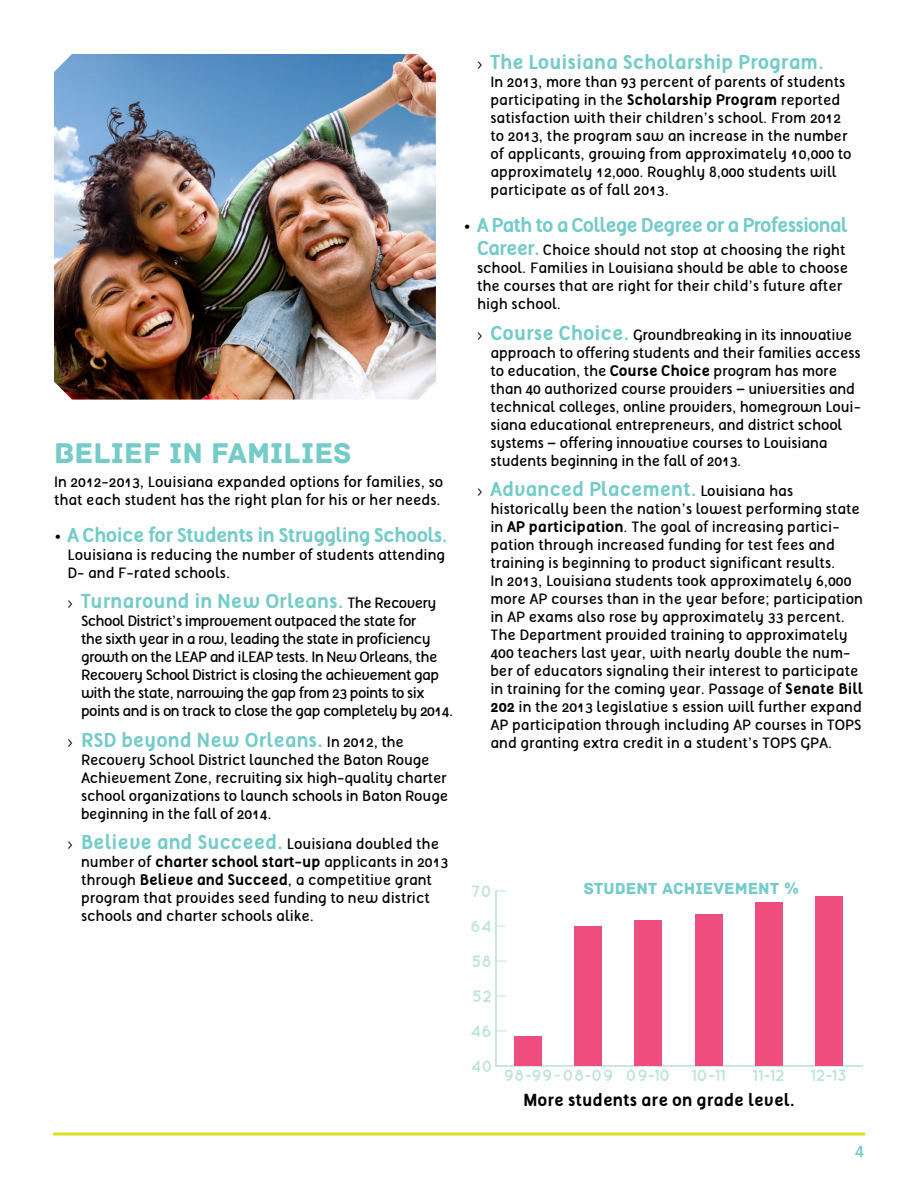
<style>
.page{position:relative;width:918px;height:1188px;background:#fff}
.page>*{position:absolute;margin:0;border:0;box-sizing:border-box;transform-origin:0 0}
.Subhead{font:30px "Archive";color:#74cbc8}
.Tab_2{font:700 19.5px "Tellural";color:#74cbc8}
.Tab{font:700 19.5px "Tellural";letter-spacing:-.03em;color:#74cbc8}
.t1{font:18px "Tellural";color:#74cbc8}
.Tab-2{font:700 16.8px "Tellural";color:#000}
.Tab-3{font:16.8px "Archive";color:#74cbc8}
.t2{font:700 16.35px "Quicksand";color:#c1e4da}
.Tab_2-2{font:15px/18px "Tellural";color:#000}
.Tab_2-3{font:15px/18px "Tellural";letter-spacing:-.035em;color:#000}
.Tab-4{font:15px/18px "Tellural";color:#000}
.s1{font-family:"Quicksand";font-size:15px;color:#000}
.s2{font-family:"Banda";font-weight:400;font-size:15px;color:#000}
.s3{font-weight:400;font-size:15px;color:#000}
.s4{font-family:"Banda"}
.s5{font-weight:700;font-size:19.5px;color:#74cbc8}
.s6{font-weight:700}
</style>
<div class="page">
<svg style="left:54px;top:1132px;width:810px;height:4px;background:#e0e659"></svg>
<img style="left:54px;top:54px;width:382px;height:346px">
<hr style="left:496px;top:1065px;width:367px;height:2px;background:#c1e4da">
<hr style="left:495px;top:891px;width:2px;height:175px;background:#c1e4da">
<div style="left:515px;top:1037px;width:27px;height:29px;background:#ef4d7d"></div>
<div style="left:575px;top:926px;width:27px;height:140px;background:#ef4d7d"></div>
<div style="left:635px;top:920px;width:27px;height:146px;background:#ef4d7d"></div>
<div style="left:695px;top:914px;width:27px;height:152px;background:#ef4d7d"></div>
<div style="left:755px;top:903px;width:27px;height:163px;background:#ef4d7d"></div>
<div style="left:815px;top:897px;width:27px;height:169px;background:#ef4d7d"></div>
<p class="Subhead" style="left:54px;top:435px;width:299px">BELIEF IN FAMILIES</p>
<p class="Tab_2-2" style="left:54px;top:473px;width:391px">In 2012-2013, Louisiana expanded options for families, so that each student has the right plan for his or her needs.</p>
<p class="Tab" style="left:54px;top:524px;width:395px"><span class="s1">•</span> A Choice for Students in Struggling Schools.</p>
<p class="Tab-4" style="left:68px;top:546px;width:379px">Louisiana is reducing the number of students attending<br>D- and F-rated schools.</p>
<p class="Tab_2" style="left:68px;top:591px;width:371px"><span class="s2">›</span> Turnaround in New Orleans. <span class="s3">The Recovery</span></p>
<p class="Tab_2-3" style="left:81px;top:612px;width:374px">School District’s improvement outpaced the state for<br>the sixth year in a row, leading the state in proficiency growth on the LEAP and iLEAP tests. In New Orleans, the Recovery School District is closing the achievement gap with the state, narrowing the gap from 23 points to six points and is on track to close the gap completely by 2014.</p>
<p class="Tab_2" style="left:68px;top:729px;width:338px"><span class="s2">›</span> RSD beyond New Orleans. <span class="s3">In 2012, the</span></p>
<p class="Tab_2-2" style="left:81px;top:750px;width:369px">Recovery School District launched the Baton Rouge Achievement Zone, recruiting six high-quality charter school organizations to launch schools in Baton Rouge beginning in the fall of 2014.</p>
<p class="Tab_2-2" style="left:81px;top:835px;width:369px;text-indent:-14px"><span class="s4">›</span> <span class="s5">Believe and Succeed.</span> Louisiana doubled the number of <span class="s6">charter school start-up</span> applicants in 2013 through <span class="s6">Believe and Succeed</span>, a competitive grant program that provides seed funding to new district schools and charter schools alike.</p>
<p class="Tab_2" style="left:477px;top:51px;width:349px"><span class="s2">›</span> The Louisiana Scholarship Program.</p>
<p class="Tab_2-2" style="left:490px;top:73px;width:363px">In 2013, more than 93 percent of parents of students participating in the <span class="s6">Scholarship Program</span> reported satisfaction with their children’s school. From 2012 to 2013, the program saw an increase in the number of applicants, growing from approximately 10,000 to approximately 12,000. Roughly 8,000 students will participate as of fall 2013.</p>
<p class="Tab" style="left:464px;top:214px;width:386px"><span class="s1">•</span> A Path to a College Degree or a Professional</p>
<p class="Tab-4" style="left:477px;top:241px;width:373px"><span class="s5">Career.</span> Choice should not stop at choosing the right school. Families in Louisiana should be able to choose the courses that are right for their child’s future after high school.</p>
<p class="Tab_2-2" style="left:490px;top:325px;width:372px;text-indent:-14px"><span class="s4">›</span> <span class="s5">Course Choice.</span> Groundbreaking in its innovative approach to offering students and their families access to education, the <span class="s6">Course Choice</span> program has more than 40 authorized course providers – universities and technical colleges, online providers, homegrown Loui&shy;siana educational entrepreneurs, and district school systems – offering innovative courses to Louisiana students beginning in the fall of 2013.</p>
<p class="Tab_2" style="left:477px;top:478px;width:318px"><span class="s2">›</span> Advanced Placement. <span class="s3">Louisiana has</span></p>
<p class="Tab_2-2" style="left:490px;top:500px;width:374px">historically been the nation’s lowest performing state in <span class="s6">AP participation</span>. The goal of increasing partici&shy;pation through increased funding for test fees and training is beginning to product significant results.<br>In 2013, Louisiana students took approximately 6,000 more AP courses than in the year before; participation in AP exams also rose by approximately 33 percent.<br>The Department provided training to approximately 400 teachers last year, with nearly double the num&shy;ber of educators signaling their interest to participate in training for the coming year. Passage of <span class="s6">Senate Bill 202</span> in the 2013 legislative s ession will further expand AP participation through including AP courses in TOPS and granting extra credit in a student’s TOPS GPA.</p>
<p class="t2" style="left:471px;top:882px;width:23px">70</p>
<p class="t2" style="left:471px;top:917px;width:23px">64</p>
<p class="t2" style="left:472px;top:952px;width:22px">58</p>
<p class="t2" style="left:473px;top:987px;width:21px">52</p>
<p class="t2" style="left:471px;top:1022px;width:23px">46</p>
<p class="t2" style="left:471px;top:1057px;width:24px">40</p>
<p class="Tab-3" style="left:584px;top:878px;width:217px">STUDENT ACHIEVEMENT %</p>
<p class="t2" style="left:504px;top:1065px;width:223px">98-99 08-09 09-10 10-11</p>
<p class="t2" style="left:753px;top:1065px;width:34px">11-12</p>
<p class="t2" style="left:810px;top:1065px;width:38px">12-13</p>
<p class="Tab-2" style="left:524px;top:1091px;width:273px">More students are on grade level.</p>
<p class="t1" style="left:855px;top:1140px;width:11px">4</p>
</div>
